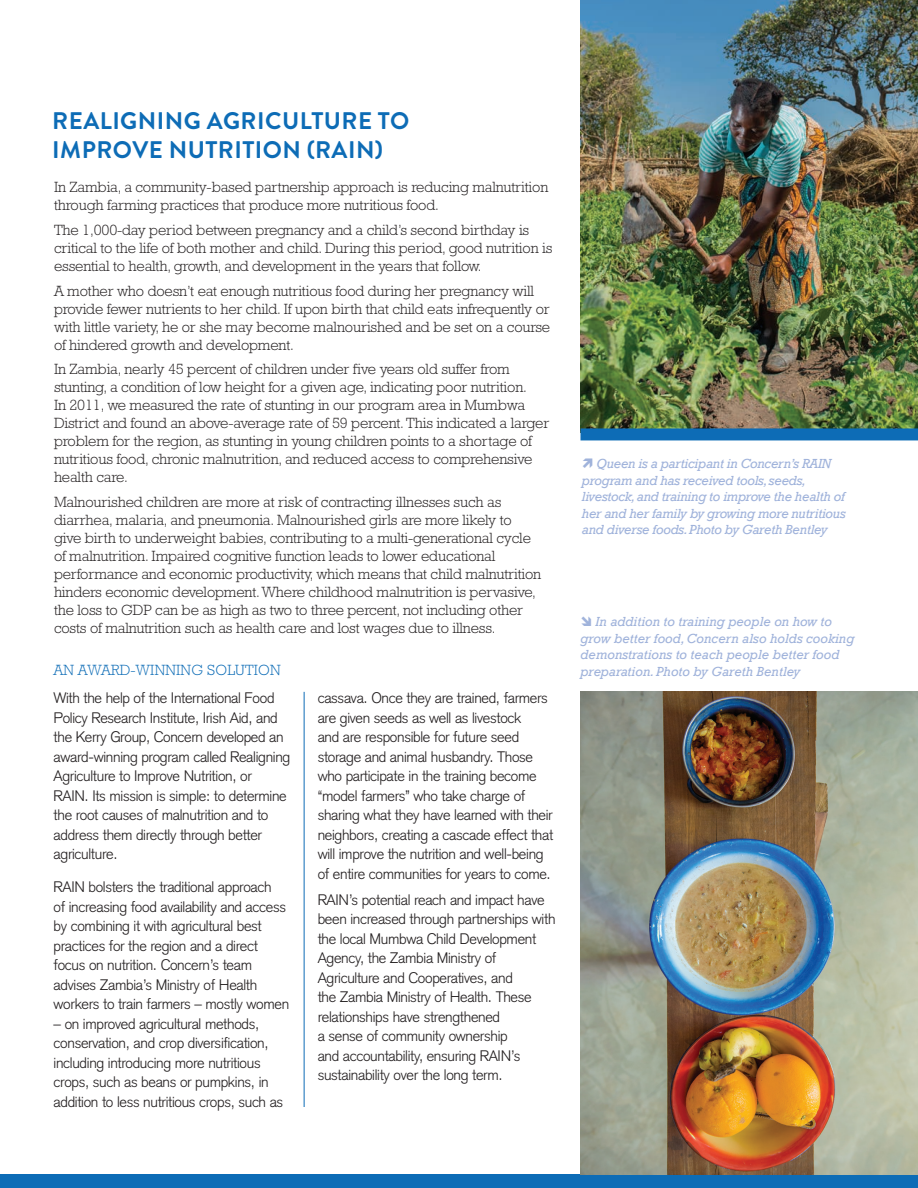
<style>
.page{position:relative;width:918px;height:1188px;background:#fff}
.page>*{position:absolute;margin:0;border:0;box-sizing:border-box;transform-origin:0 0}
.t1{font:700 24px/28.8px "Brandon Grotesque";letter-spacing:.02em;color:#0d6cb6}
.t2{font:300 15px/18px "Rockwell";letter-spacing:-.01em;color:#231f20}
.t3{font:300 15px/19.5px "Akzidenz Grotesk";letter-spacing:-.02em;color:#231f20}
.t4{font:300 15px "Rockwell";letter-spacing:.01em;color:#0d6cb6}
.t5{font:italic 13.5px/16.5px "Rockwell";letter-spacing:-.02em;color:#a0b3db}
.t6{font:italic 13.5px/16.5px "Rockwell";color:#a0b3db}
</style>
<div class="page">
<div style="left:0;top:1174px;width:918px;height:14px;background:#0d6cb6"></div>
<img style="left:580px;top:0;width:338px;height:428px">
<img style="left:580px;top:692px;width:338px;height:482px">
<div style="left:580px;top:428px;width:338px;height:12px;background:#0d6cb6"></div>
<hr style="left:304px;top:692px;width:1px;height:415px;background:#0d6cb6">
<h1 class="t1" style="left:52px;top:107px;width:359px">REALIGNING AGRICULTURE TO<br>IMPROVE NUTRITION (RAIN)</h1>
<p class="t2" style="left:54px;top:178px;width:496px">In Zambia, a community-based partnership approach is reducing malnutrition through farming practices that produce more nutritious food.</p>
<p class="t2" style="left:54px;top:221px;width:500px">The 1,000-day period between pregnancy and a child’s second birthday is critical to the life of both mother and child. During this period, good nutrition is essential to health, growth, and development in the years that follow.</p>
<p class="t2" style="left:54px;top:281px;width:498px">A mother who doesn’t eat enough nutritious food during her pregnancy will provide fewer nutrients to her child. If upon birth that child eats infrequently or with little variety, he or she may become malnourished and be set on a course of hindered growth and development.</p>
<p class="t2" style="left:54px;top:360px;width:497px">In Zambia, nearly 45 percent of children under five years old suffer from stunting, a condition of low height for a given age, indicating poor nutrition.<br>In 2011, we measured the rate of stunting in our program area in Mumbwa District and found an above-average rate of 59 percent. This indicated a larger problem for the region, as stunting in young children points to a shortage of nutritious food, chronic malnutrition, and reduced access to comprehensive health care.</p>
<p class="t2" style="left:54px;top:493px;width:489px">Malnourished children are more at risk of contracting illnesses such as diarrhea, malaria, and pneumonia. Malnourished girls are more likely to give birth to underweight babies, contributing to a multi-generational cycle of malnutrition. Impaired cognitive function leads to lower educational performance and economic productivity, which means that child malnutrition hinders economic development. Where childhood malnutrition is pervasive, the loss to GDP can be as high as two to three percent, not including other costs of malnutrition such as health care and lost wages due to illness.</p>
<p class="t4" style="left:54px;top:661px;width:229px">AN AWARD-WINNING SOLUTION</p>
<p class="t3" style="left:54px;top:688px;width:238px">With the help of the International Food Policy Research Institute, Irish Aid, and the Kerry Group, Concern developed an award-winning program called Realigning Agriculture to Improve Nutrition, or RAIN. Its mission is simple: to determine the root causes of malnutrition and to address them directly through better agriculture.</p>
<p class="t3" style="left:54px;top:877px;width:237px">RAIN bolsters the traditional approach<br>of increasing food availability and access by combining it with agricultural best practices for the region and a direct focus on nutrition. Concern’s team advises Zambia’s Ministry of Health workers to train farmers – mostly women</p>
<p class="t3" style="left:54px;top:1014px;width:231px">– on improved agricultural methods, conservation, and crop diversification, including introducing more nutritious crops, such as beans or pumpkins, in addition to less nutritious crops, such as</p>
<p class="t3" style="left:318px;top:688px;width:237px">cassava. Once they are trained, farmers are given seeds as well as livestock<br>and are responsible for future seed storage and animal husbandry. Those who participate in the training become “model farmers” who take charge of sharing what they have learned with their neighbors, creating a cascade effect that will improve the nutrition and well-being of entire communities for years to come.</p>
<p class="t3" style="left:318px;top:890px;width:239px">RAIN’s potential reach and impact have been increased through partnerships with the local Mumbwa Child Development Agency, the Zambia Ministry of Agriculture and Cooperatives, and<br>the Zambia Ministry of Health. These relationships have strengthened<br>a sense of community ownership<br>and accountability, ensuring RAIN’s sustainability over the long term.</p>
<p class="t5" style="left:582px;top:456px;width:266px;text-indent:15px">Queen is a participant in Concern’s RAIN program and has received tools, seeds, livestock, and training to improve the health of her and her family by growing more nutritious and diverse foods. Photo by Gareth Bentley</p>
<p class="t6" style="left:580px;top:614px;width:276px;text-indent:15px">In addition to training people on how to grow better food, Concern also holds cooking demonstrations to teach people better food preparation. Photo by Gareth Bentley</p>
</div>
